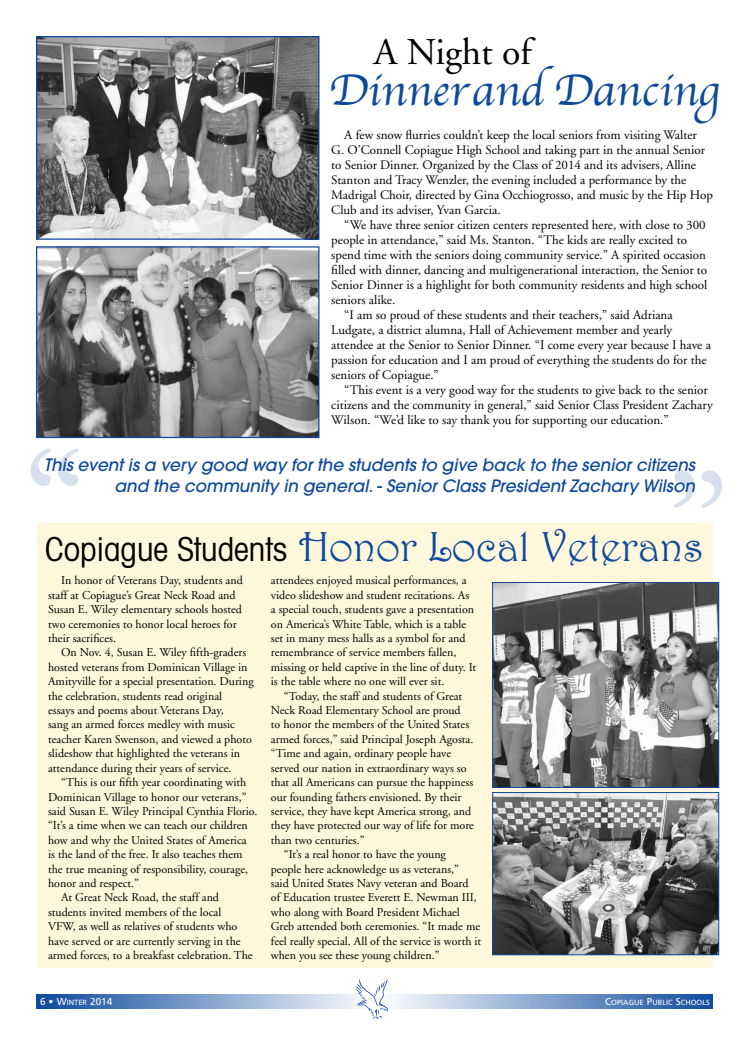
<style>
.page{position:relative;width:749px;height:1037px;background:#fff}
.page>*{position:absolute;margin:0;border:0;box-sizing:border-box;transform-origin:0 0}
.t1{font:162px "Adobe Garamond";color:#d6e0ee}
.t2{font:45.6px "Apple Chancery";color:#0d499c}
.t3{font:42px "Harrington";color:#0d499c}
.t4{font:37.7px "Adobe Garamond";color:#000}
.t5{font:italic 500 17px/21px "Avant Garde";color:#0d499c;text-align:right}
.t6{font:13px/15px "Adobe Garamond";color:#000}
.t7{font:12px/14.4px "Adobe Garamond";color:#000}
.t8{font:10px "Frutiger";color:#fff}
.t9{font:7.5px "Frutiger";color:#fff}
.s1{font-family:"Avant Garde";font-stretch:condensed;font-size:33px;color:#000}
.s2{font-size:7.5px}
.s3{font-size:10px}
</style>
<div class="page">
<div style="left:36px;top:523px;width:676px;height:444px;background:#fff7dc"></div>
<svg style="left:36px;top:995px;width:677px;height:13px;background:#80a0cb"></svg>
<img style="left:38px;top:38px;width:279px;height:200px">
<div style="left:36px;top:36px;width:283px;height:204px;border:1px solid #0d499c"></div>
<img style="left:494px;top:584px;width:223px;height:202px">
<div style="left:492px;top:582px;width:227px;height:206px;border:1px solid #0d499c"></div>
<img style="left:38px;top:248px;width:279px;height:188px">
<div style="left:36px;top:246px;width:283px;height:192px;border:1px solid #0d499c"></div>
<img style="left:494px;top:794px;width:223px;height:159px">
<div style="left:492px;top:792px;width:227px;height:163px;border:1px solid #0d499c"></div>
<svg style="left:356px;top:979px;width:32px;height:40px"></svg>
<h3 class="t4" style="left:374px;top:31px;width:159px">A Night of</h3>
<h2 class="t2" style="left:329px;top:54px;width:392px">Dinner and Dancing</h2>
<p class="t6" style="left:331px;top:128px;width:383px;text-indent:13px">A few snow flurries couldn’t keep the local seniors from visiting Walter G. O’Connell Copiague High School and taking part in the annual Senior to Senior Dinner. Organized by the Class of 2014 and its advisers, Alline Stanton and Tracy Wenzler, the evening included a performance by the Madrigal Choir, directed by Gina Occhiogrosso, and music by the Hip Hop Club and its adviser, Yvan Garcia.</p>
<p class="t6" style="left:344px;top:218px;width:363px">“We have three senior citizen centers represented here, with close to 300</p>
<p class="t6" style="left:331px;top:233px;width:357px">people in attendance,” said Ms. Stanton. “The kids are really excited to</p>
<p class="t6" style="left:331px;top:248px;width:376px">spend time with the seniors doing community service.” A spirited occasion</p>
<p class="t6" style="left:331px;top:263px;width:377px">filled with dinner, dancing and multigenerational interaction, the Senior to</p>
<p class="t6" style="left:331px;top:278px;width:377px">Senior Dinner is a highlight for both community residents and high school</p>
<p class="t6" style="left:331px;top:293px;width:66px">seniors alike.</p>
<p class="t6" style="left:344px;top:308px;width:330px">“I am so proud of these students and their teachers,” said Adriana</p>
<p class="t6" style="left:331px;top:323px;width:342px">Ludgate, a district alumna, Hall of Achievement member and yearly</p>
<p class="t6" style="left:331px;top:338px;width:381px">attendee at the Senior to Senior Dinner. “I come every year because I have a</p>
<p class="t6" style="left:331px;top:353px;width:377px">passion for education and I am proud of everything the students do for the</p>
<p class="t6" style="left:331px;top:368px;width:109px">seniors of Copiague.”</p>
<p class="t6" style="left:344px;top:383px;width:365px">“This event is a very good way for the students to give back to the senior</p>
<p class="t6" style="left:331px;top:398px;width:383px">citizens and the community in general,” said Senior Class President Zachary</p>
<p class="t6" style="left:331px;top:413px;width:339px">Wilson. “We’d like to say thank you for supporting our education.”</p>
<h1 class="t1" style="left:22px;top:425px;width:67px">“</h1>
<h3 class="t5" style="left:44px;top:454px;width:652px">This event is a very good way for the students to give back to the senior citizens and the community in general. - Senior Class President Zachary Wilson</h3>
<h1 class="t1" style="left:665px;top:446px;width:67px">”</h1>
<h3 class="t3" style="left:45px;top:521px;width:660px"><span class="s1">Copiague Students</span> Honor Local Veterans</h3>
<p class="t7" style="left:48px;top:574px;width:196px;text-indent:13px">In honor of Veterans Day, students and staff at Copiague’s Great Neck Road and Susan E. Wiley elementary schools hosted two ceremonies to honor local heroes for their sacrifices.</p>
<p class="t7" style="left:48px;top:646px;width:207px;text-indent:13px">On Nov. 4, Susan E. Wiley fifth-graders hosted veterans from Dominican Village in Amityville for a special presentation. During the celebration, students read original<br>essays and poems about Veterans Day,<br>sang an armed forces medley with music teacher Karen Swenson, and viewed a photo slideshow that highlighted the veterans in attendance during their years of service.</p>
<p class="t7" style="left:61px;top:775px;width:187px">“This is our fifth year coordinating with</p>
<p class="t7" style="left:48px;top:790px;width:200px">Dominican Village to honor our veterans,”</p>
<p class="t7" style="left:48px;top:804px;width:211px">said Susan E. Wiley Principal Cynthia Florio.</p>
<p class="t7" style="left:48px;top:818px;width:201px">“It’s a time when we can teach our children</p>
<p class="t7" style="left:48px;top:833px;width:200px">how and why the United States of America</p>
<p class="t7" style="left:48px;top:847px;width:196px">is the land of the free. It also teaches them</p>
<p class="t7" style="left:48px;top:862px;width:202px">the true meaning of responsibility, courage,</p>
<p class="t7" style="left:48px;top:876px;width:93px">honor and respect.”</p>
<p class="t7" style="left:61px;top:890px;width:159px">At Great Neck Road, the staff and</p>
<p class="t7" style="left:48px;top:905px;width:175px">students invited members of the local</p>
<p class="t7" style="left:48px;top:919px;width:191px">VFW, as well as relatives of students who</p>
<p class="t7" style="left:48px;top:934px;width:194px">have served or are currently serving in the</p>
<p class="t7" style="left:48px;top:948px;width:206px">armed forces, to a breakfast celebration. The</p>
<p class="t7" style="left:271px;top:574px;width:207px">attendees enjoyed musical performances, a video slideshow and student recitations. As a special touch, students gave a presentation on America’s White Table, which is a table set in many mess halls as a symbol for and remembrance of service members fallen, missing or held captive in the line of duty. It is the table where no one will ever sit.</p>
<p class="t7" style="left:284px;top:689px;width:180px">“Today, the staff and students of Great</p>
<p class="t7" style="left:271px;top:703px;width:191px">Neck Road Elementary School are proud</p>
<p class="t7" style="left:271px;top:718px;width:200px">to honor the members of the United States</p>
<p class="t7" style="left:271px;top:732px;width:204px">armed forces,” said Principal Joseph Agosta.</p>
<p class="t7" style="left:271px;top:746px;width:182px">“Time and again, ordinary people have</p>
<p class="t7" style="left:271px;top:761px;width:197px">served our nation in extraordinary ways so</p>
<p class="t7" style="left:271px;top:775px;width:204px">that all Americans can pursue the happiness</p>
<p class="t7" style="left:271px;top:790px;width:192px">our founding fathers envisioned. By their</p>
<p class="t7" style="left:271px;top:804px;width:202px">service, they have kept America strong, and</p>
<p class="t7" style="left:271px;top:818px;width:205px">they have protected our way of life for more</p>
<p class="t7" style="left:271px;top:833px;width:95px">than two centuries.”</p>
<p class="t7" style="left:284px;top:847px;width:164px">“It’s a real honor to have the young</p>
<p class="t7" style="left:271px;top:862px;width:190px">people here acknowledge us as veterans,”</p>
<p class="t7" style="left:271px;top:876px;width:199px">said United States Navy veteran and Board</p>
<p class="t7" style="left:271px;top:890px;width:208px">of Education trustee Everett E. Newman III,</p>
<p class="t7" style="left:271px;top:905px;width:191px">who along with Board President Michael</p>
<p class="t7" style="left:271px;top:919px;width:211px">Greb attended both ceremonies. “It made me</p>
<p class="t7" style="left:271px;top:934px;width:212px">feel really special. All of the service is worth it</p>
<p class="t7" style="left:271px;top:948px;width:170px">when you see these young children.”</p>
<p class="t8" style="left:40px;top:995px;width:74px">6 • W<span class="s2">INTER</span> 2014</p>
<p class="t9" style="left:605px;top:998px;width:106px"><span class="s3">C</span>OPIAGUE <span class="s3">P</span>UBLIC <span class="s3">S</span>CHOOLS</p>
</div>
